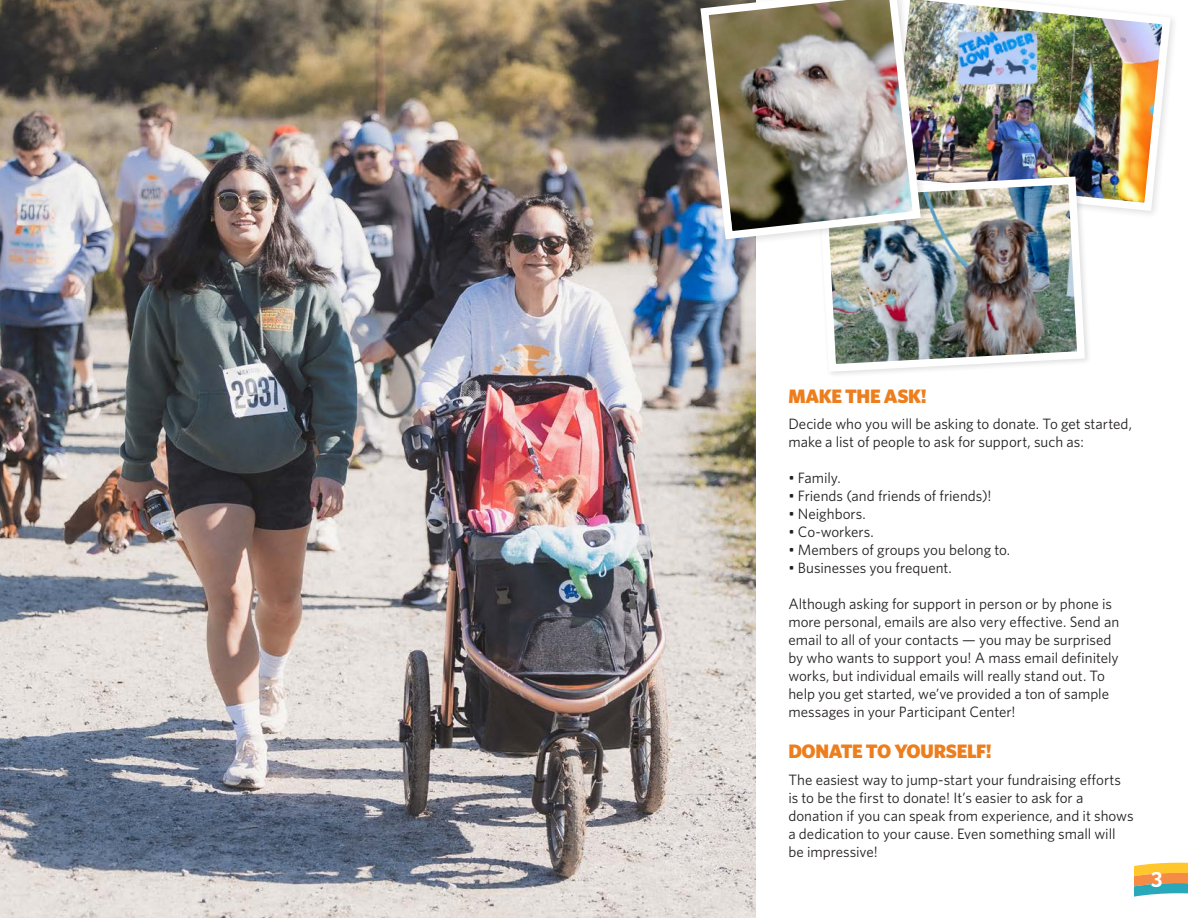
<style>
.page{position:relative;width:1188px;height:918px;background:#fff}
.page>*{position:absolute;margin:0;border:0;box-sizing:border-box;transform-origin:0 0}
.t1{font:700 21px "Raleway";color:#fff}
.t2{font:900 19.5px "Whitney";letter-spacing:-.02em;color:#ec7e1e}
.t3{font:15px/18px "Whitney";color:#231f20}
</style>
<div class="page">
<img style="left:0;top:0;width:756px;height:918px">
<img style="left:930px;top:1px;width:244px;height:213px">
<svg style="left:1134px;top:862px;width:54px;height:35px;background:#bdb478"></svg>
<div style="left:816px;top:174px;width:276px;height:204px;background:#231f20;opacity:.14"></div>
<img style="left:816px;top:173px;width:273px;height:203px">
<div style="left:696px;top:0;width:234px;height:248px;background:#231f20;opacity:.14"></div>
<img style="left:696px;top:0;width:229px;height:243px">
<p class="t2" style="left:788px;top:383px;width:140px">MAKE THE ASK!</p>
<p class="t3" style="left:788px;top:414px;width:345px">Decide who you will be asking to donate. To get started, make a list of people to ask for support, such as:</p>
<p class="t3" style="left:788px;top:468px;width:54px">• Family.</p>
<p class="t3" style="left:788px;top:486px;width:205px">• Friends (and friends of friends)!</p>
<p class="t3" style="left:788px;top:504px;width:79px">• Neighbors.</p>
<p class="t3" style="left:788px;top:522px;width:87px">• Co-workers.</p>
<p class="t3" style="left:788px;top:540px;width:223px">• Members of groups you belong to.</p>
<p class="t3" style="left:788px;top:558px;width:165px">• Businesses you frequent.</p>
<p class="t3" style="left:788px;top:594px;width:332px">Although asking for support in person or by phone is more personal, emails are also very effective. Send an email to all of your contacts — you may be surprised by who wants to support you! A mass email definitely works, but individual emails will really stand out. To help you get started, we’ve provided a ton of sample messages in your Participant Center!</p>
<p class="t2" style="left:788px;top:739px;width:205px">DONATE TO YOURSELF!</p>
<p class="t3" style="left:788px;top:770px;width:347px">The easiest way to jump-start your fundraising efforts is to be the first to donate! It’s easier to ask for a donation if you can speak from experience, and it shows a dedication to your cause. Even something small will be impressive!</p>
<p class="t1" style="left:1151px;top:864px;width:13px">3</p>
</div>
